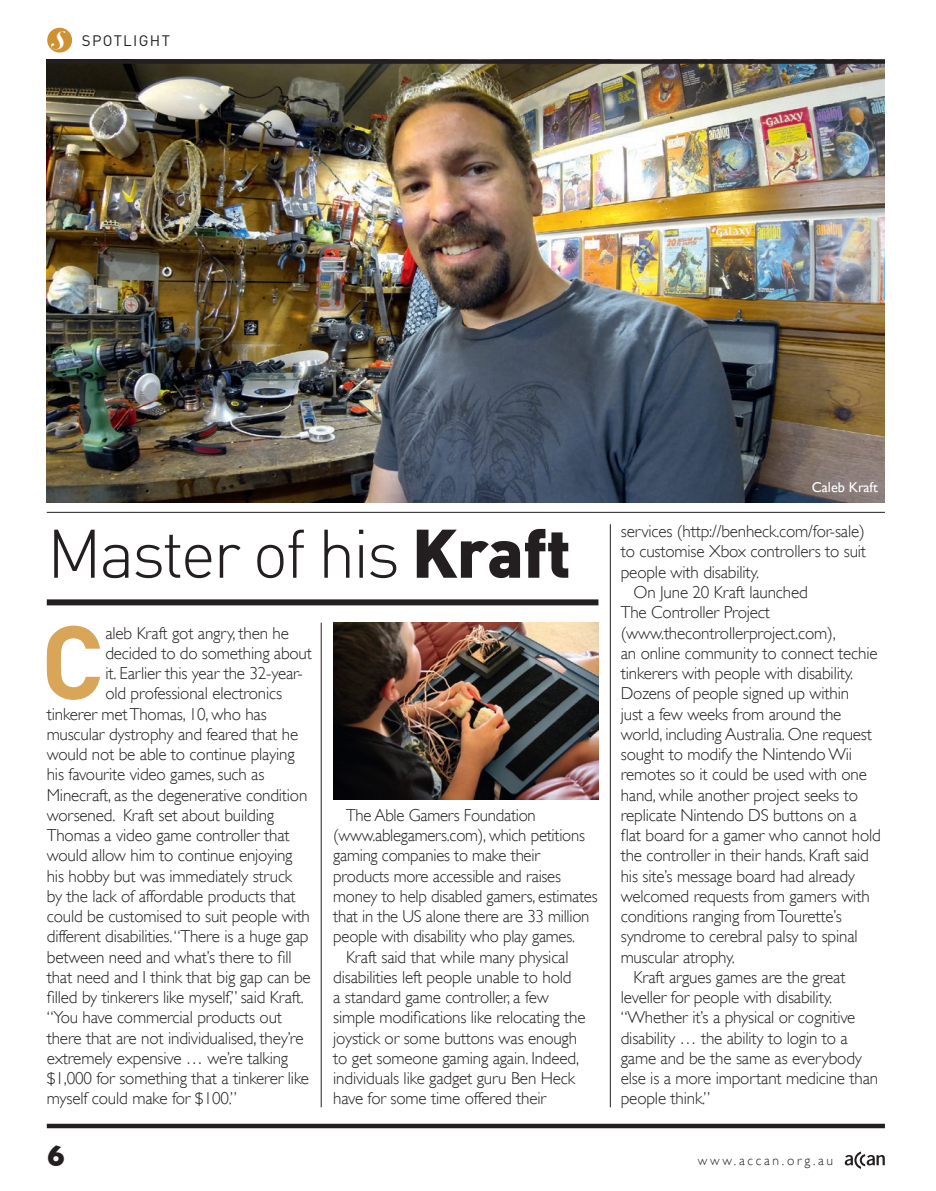
<style>
.page{position:relative;width:936px;height:1191px;background:#fff}
.page>*{position:absolute;margin:0;border:0;box-sizing:border-box;transform-origin:0 0}
.t1{font:700 102.6px "DIN";color:#d8a559}
.t2{font:300 67.5px "DIN";letter-spacing:-.04em;color:#231f20}
.t3{font:700 30px "Gill Sans";color:#231f20}
.t4{font:300 17.25px "Gill Sans";letter-spacing:-.01em;color:#231f20}
.t5{font:15px "DIN";letter-spacing:.09em;color:#231f20}
.t6{font:14.25px "Gill Sans";letter-spacing:-.005em;color:#fff}
.t7{font:300 13.5px "Gill Sans";letter-spacing:.2em;color:#231f20}
.s1{font-weight:900}
</style>
<div class="page">
<svg style="left:844px;top:1151px;width:40px;height:17px"></svg>
<img style="left:47px;top:64px;width:837px;height:438px">
<div style="left:47px;top:599px;width:551px;height:6px;background:#231f20"></div>
<hr style="left:321px;top:622px;width:1px;height:485px;background:#231f20">
<hr style="left:610px;top:524px;width:1px;height:583px;background:#231f20">
<hr style="left:47px;top:512px;width:837px;height:1px;background:#231f20">
<div style="left:47px;top:1123px;width:837px;height:5px;background:#231f20"></div>
<div style="left:47px;top:59px;width:837px;height:5px;background:#231f20"></div>
<div style="left:47px;top:28px;width:25px;height:25px;background:#cf9233;border-radius:50%"></div>
<img style="left:333px;top:622px;width:265px;height:177px">
<p class="t5" style="left:51px;top:32px;width:120px"><sup>S</sup> SPOTLIGHT</p>
<h2 class="t2" style="left:47px;top:512px;width:525px">Master of his <span class="s1">Kraft</span></h2>
<h1 class="t1" style="left:41px;top:595px;width:64px">C</h1>
<p class="t4" style="left:105px;top:623px;width:185px">aleb Kraft got angry, then he</p>
<p class="t4" style="left:105px;top:643px;width:208px">decided to do something about</p>
<p class="t4" style="left:105px;top:663px;width:199px">it. Earlier this year the 32-year-</p>
<p class="t4" style="left:105px;top:683px;width:178px">old professional electronics</p>
<p class="t4" style="left:47px;top:704px;width:221px">tinkerer met Thomas, 10, who has</p>
<p class="t4" style="left:47px;top:724px;width:253px">muscular dystrophy and feared that he</p>
<p class="t4" style="left:47px;top:744px;width:249px">would not be able to continue playing</p>
<p class="t4" style="left:47px;top:764px;width:219px">his favourite video games, such as</p>
<p class="t4" style="left:47px;top:785px;width:262px">Minecraft, as the degenerative condition</p>
<p class="t4" style="left:47px;top:805px;width:229px">worsened. Kraft set about building</p>
<p class="t4" style="left:47px;top:825px;width:244px">Thomas a video game controller that</p>
<p class="t4" style="left:47px;top:845px;width:247px">would allow him to continue enjoying</p>
<p class="t4" style="left:47px;top:866px;width:247px">his hobby but was immediately struck</p>
<p class="t4" style="left:47px;top:886px;width:250px">by the lack of affordable products that</p>
<p class="t4" style="left:47px;top:906px;width:265px">could be customised to suit people with</p>
<p class="t4" style="left:47px;top:926px;width:263px">different disabilities. “There is a huge gap</p>
<p class="t4" style="left:47px;top:947px;width:246px">between need and what’s there to fill</p>
<p class="t4" style="left:47px;top:967px;width:265px">that need and I think that big gap can be</p>
<p class="t4" style="left:47px;top:987px;width:258px">filled by tinkerers like myself,” said Kraft.</p>
<p class="t4" style="left:47px;top:1007px;width:237px">“You have commercial products out</p>
<p class="t4" style="left:47px;top:1028px;width:258px">there that are not individualised, they’re</p>
<p class="t4" style="left:47px;top:1048px;width:243px">extremely expensive … we’re talking</p>
<p class="t4" style="left:47px;top:1068px;width:264px">$1,000 for something that a tinkerer like</p>
<p class="t4" style="left:47px;top:1088px;width:192px">myself could make for $100.”</p>
<h3 class="t3" style="left:47px;top:1138px;width:19px">6</h3>
<p class="t4" style="left:346px;top:805px;width:191px">The Able Gamers Foundation</p>
<p class="t4" style="left:333px;top:825px;width:253px">(www.ablegamers.com), which petitions</p>
<p class="t4" style="left:333px;top:845px;width:208px">gaming companies to make their</p>
<p class="t4" style="left:333px;top:866px;width:229px">products more accessible and raises</p>
<p class="t4" style="left:333px;top:886px;width:266px">money to help disabled gamers, estimates</p>
<p class="t4" style="left:333px;top:906px;width:258px">that in the US alone there are 33 million</p>
<p class="t4" style="left:333px;top:926px;width:243px">people with disability who play games.</p>
<p class="t4" style="left:346px;top:947px;width:224px">Kraft said that while many physical</p>
<p class="t4" style="left:333px;top:967px;width:240px">disabilities left people unable to hold</p>
<p class="t4" style="left:333px;top:987px;width:217px">a standard game controller, a few</p>
<p class="t4" style="left:333px;top:1007px;width:254px">simple modifications like relocating the</p>
<p class="t4" style="left:333px;top:1028px;width:245px">joystick or some buttons was enough</p>
<p class="t4" style="left:333px;top:1048px;width:247px">to get someone gaming again. Indeed,</p>
<p class="t4" style="left:333px;top:1068px;width:243px">individuals like gadget guru Ben Heck</p>
<p class="t4" style="left:333px;top:1088px;width:214px">have for some time offered their</p>
<p class="t6" style="left:811px;top:479px;width:67px">Caleb Kraft</p>
<p class="t4" style="left:620px;top:521px;width:245px">services (http://benheck.com/for-sale)</p>
<p class="t4" style="left:620px;top:542px;width:247px">to customise Xbox controllers to suit</p>
<p class="t4" style="left:620px;top:562px;width:140px">people with disability.</p>
<p class="t4" style="left:633px;top:582px;width:176px">On June 20 Kraft launched</p>
<p class="t4" style="left:620px;top:602px;width:151px">The Controller Project</p>
<p class="t4" style="left:620px;top:623px;width:216px">(www.thecontrollerproject.com),</p>
<p class="t4" style="left:620px;top:643px;width:258px">an online community to connect techie</p>
<p class="t4" style="left:620px;top:663px;width:234px">tinkerers with people with disability.</p>
<p class="t4" style="left:620px;top:683px;width:230px">Dozens of people signed up within</p>
<p class="t4" style="left:620px;top:704px;width:222px">just a few weeks from around the</p>
<p class="t4" style="left:620px;top:724px;width:253px">world, including Australia. One request</p>
<p class="t4" style="left:620px;top:744px;width:233px">sought to modify the Nintendo Wii</p>
<p class="t4" style="left:620px;top:764px;width:248px">remotes so it could be used with one</p>
<p class="t4" style="left:620px;top:785px;width:239px">hand, while another project seeks to</p>
<p class="t4" style="left:620px;top:805px;width:237px">replicate Nintendo DS buttons on a</p>
<p class="t4" style="left:620px;top:825px;width:261px">flat board for a gamer who cannot hold</p>
<p class="t4" style="left:620px;top:845px;width:250px">the controller in their hands. Kraft said</p>
<p class="t4" style="left:620px;top:866px;width:236px">his site’s message board had already</p>
<p class="t4" style="left:620px;top:886px;width:250px">welcomed requests from gamers with</p>
<p class="t4" style="left:620px;top:906px;width:222px">conditions ranging from Tourette’s</p>
<p class="t4" style="left:620px;top:926px;width:238px">syndrome to cerebral palsy to spinal</p>
<p class="t4" style="left:620px;top:947px;width:115px">muscular atrophy.</p>
<p class="t4" style="left:633px;top:967px;width:213px">Kraft argues games are the great</p>
<p class="t4" style="left:620px;top:987px;width:213px">leveller for people with disability.</p>
<p class="t4" style="left:620px;top:1007px;width:236px">“Whether it’s a physical or cognitive</p>
<p class="t4" style="left:620px;top:1028px;width:228px">disability … the ability to login to a</p>
<p class="t4" style="left:620px;top:1048px;width:243px">game and be the same as everybody</p>
<p class="t4" style="left:620px;top:1068px;width:259px">else is a more important medicine than</p>
<p class="t4" style="left:620px;top:1088px;width:91px">people think.”</p>
<p class="t7" style="left:697px;top:1153px;width:137px">www.accan.org.au</p>
</div>
